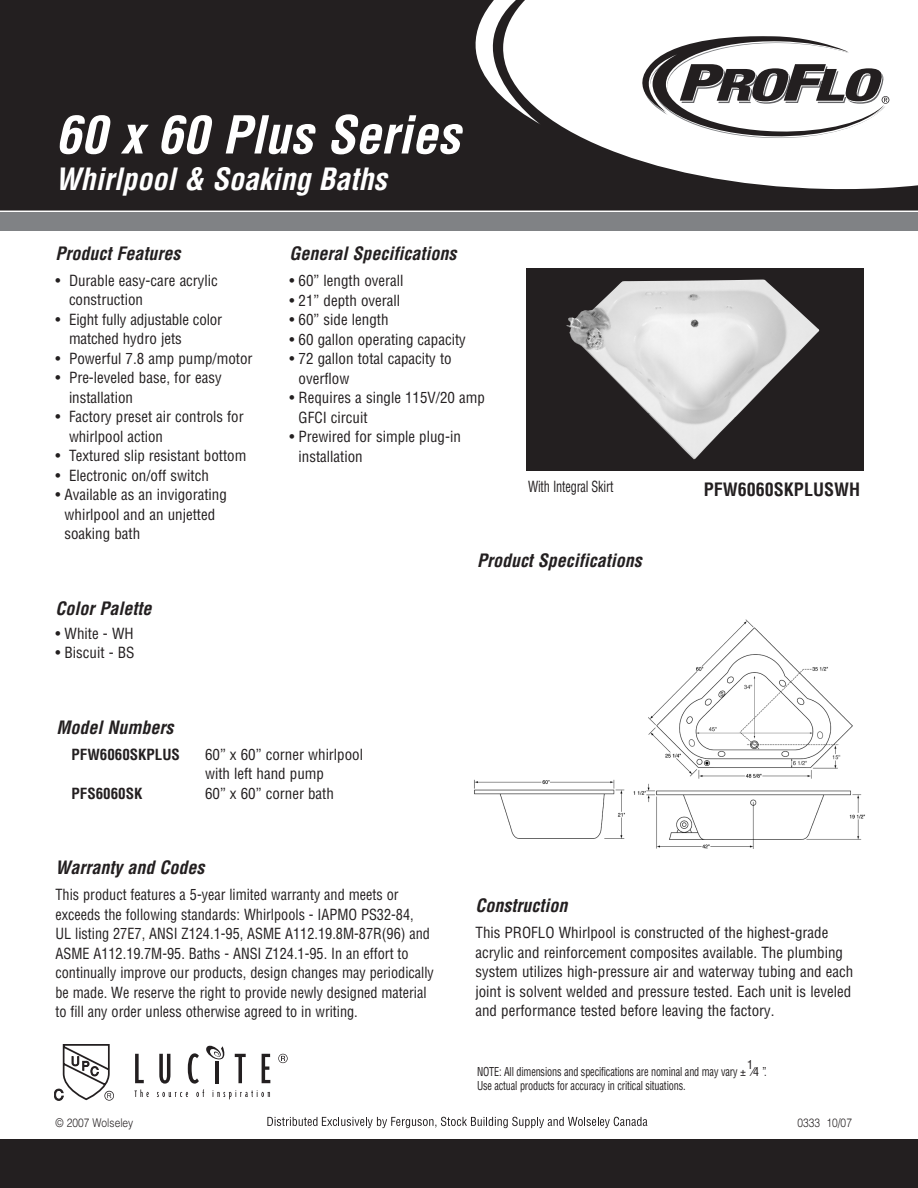
<style>
.page{position:relative;width:918px;height:1188px;background:#fff}
.page>*{position:absolute;margin:0;border:0;box-sizing:border-box;transform-origin:0 0}
.t1{font:italic 700 condensed 51px "Helvetica";color:#fff}
.t2{font:italic 700 condensed 30px "Helvetica";color:#fff}
.t3{font:italic 700 condensed 18px "Helvetica";color:#231f20}
.t4{font:700 condensed 18px "Helvetica";color:#231f20}
.PROFLO_COPY_ONE_SIDE{font:condensed 15px/19.5px "Helvetica";color:#231f20}
.PROFLO_COPY_ONE_SIDE-2{font:condensed 15px/19.5px "Helvetica";color:#231f20;scale:.95 1}
.PROFLO_COPY_ONE_SIDE-3{font:700 condensed 15px "Helvetica";color:#231f20}
.PROFLO_COPY_ONE_SIDE-4{font:condensed 15px "Helvetica";color:#231f20;scale:.82 1}
.t5{font:condensed 12px "Helvetica";letter-spacing:-.015em;color:#231f20;scale:.85 1}
.ROC_BACK_BODY{font:300 12px "Helvetica";color:#231f20;scale:.85 1}
.t6{font:condensed 12px "Helvetica";letter-spacing:-.015em;color:#231f20}
</style>
<div class="page">
<svg style="left:0;top:0;width:918px;height:211px;fill:#231f20"></svg>
<div style="left:0;top:1139px;width:918px;height:49px;background:#231f20"></div>
<svg style="left:626px;top:36px;width:263px;height:103px"></svg>
<div style="left:526px;top:269px;width:338px;height:202px;background:#231f20"></div>
<img style="left:566px;top:279px;width:253px;height:181px">
<img style="left:474px;top:619px;width:391px;height:229px">
<div style="left:0;top:212px;width:918px;height:18px;background:#808285"></div>
<svg style="left:135px;top:1054px;width:9px;height:29px"></svg>
<svg style="left:135px;top:1090px;width:14px;height:7px"></svg>
<svg style="left:157px;top:1045px;width:113px;height:54px"></svg>
<svg style="left:278px;top:1054px;width:10px;height:9px"></svg>
<svg style="left:267px;top:1117px;width:380px;height:11px"></svg>
<svg style="left:54px;top:1044px;width:60px;height:57px"></svg>
<p class="t1" style="left:56px;top:104px;width:406px">60 x 60 Plus Series</p>
<p class="t2" style="left:56px;top:160px;width:333px">Whirlpool &amp; Soaking Baths</p>
<p class="t3" style="left:56px;top:242px;width:126px">Product Features</p>
<p class="PROFLO_COPY_ONE_SIDE" style="left:56px;top:270px;width:164px">• Durable easy-care acrylic</p>
<p class="PROFLO_COPY_ONE_SIDE" style="left:69px;top:290px;width:76px">construction</p>
<p class="PROFLO_COPY_ONE_SIDE" style="left:56px;top:309px;width:168px">• Eight fully adjustable color</p>
<p class="PROFLO_COPY_ONE_SIDE" style="left:69px;top:329px;width:114px">matched hydro jets</p>
<p class="PROFLO_COPY_ONE_SIDE" style="left:56px;top:348px;width:199px">• Powerful 7.8 amp pump/motor</p>
<p class="PROFLO_COPY_ONE_SIDE" style="left:56px;top:368px;width:168px">• Pre-leveled base, for easy</p>
<p class="PROFLO_COPY_ONE_SIDE" style="left:69px;top:387px;width:66px">installation</p>
<p class="PROFLO_COPY_ONE_SIDE" style="left:56px;top:407px;width:190px">• Factory preset air controls for</p>
<p class="PROFLO_COPY_ONE_SIDE" style="left:69px;top:426px;width:95px">whirlpool action</p>
<p class="PROFLO_COPY_ONE_SIDE" style="left:56px;top:446px;width:192px">• Textured slip resistant bottom</p>
<p class="PROFLO_COPY_ONE_SIDE" style="left:56px;top:465px;width:155px">• Electronic on/off switch</p>
<p class="PROFLO_COPY_ONE_SIDE" style="left:56px;top:485px;width:173px">• Available as an invigorating</p>
<p class="PROFLO_COPY_ONE_SIDE" style="left:64px;top:504px;width:152px">whirlpool and an unjetted</p>
<p class="PROFLO_COPY_ONE_SIDE" style="left:64px;top:524px;width:77px">soaking bath</p>
<p class="t3" style="left:290px;top:243px;width:168px">General Specifications</p>
<p class="PROFLO_COPY_ONE_SIDE" style="left:290px;top:271px;width:116px">• 60” length overall</p>
<p class="PROFLO_COPY_ONE_SIDE" style="left:290px;top:290px;width:112px">• 21” depth overall</p>
<p class="PROFLO_COPY_ONE_SIDE" style="left:290px;top:310px;width:101px">• 60” side length</p>
<p class="PROFLO_COPY_ONE_SIDE" style="left:290px;top:329px;width:178px">• 60 gallon operating capacity</p>
<p class="PROFLO_COPY_ONE_SIDE" style="left:290px;top:349px;width:164px">• 72 gallon total capacity to</p>
<p class="PROFLO_COPY_ONE_SIDE" style="left:299px;top:368px;width:52px">overflow</p>
<p class="PROFLO_COPY_ONE_SIDE" style="left:290px;top:388px;width:197px">• Requires a single 115V/20 amp</p>
<p class="PROFLO_COPY_ONE_SIDE" style="left:299px;top:407px;width:71px">GFCI circuit</p>
<p class="PROFLO_COPY_ONE_SIDE" style="left:290px;top:427px;width:173px">• Prewired for simple plug-in</p>
<p class="PROFLO_COPY_ONE_SIDE" style="left:299px;top:446px;width:66px">installation</p>
<p class="PROFLO_COPY_ONE_SIDE-4" style="left:528px;top:477px;width:106px">With Integral Skirt</p>
<p class="t3" style="left:56px;top:597px;width:97px">Color Palette</p>
<p class="PROFLO_COPY_ONE_SIDE" style="left:56px;top:623px;width:80px">• White - WH</p>
<p class="PROFLO_COPY_ONE_SIDE" style="left:56px;top:643px;width:81px">• Biscuit - BS</p>
<p class="t3" style="left:57px;top:716px;width:118px">Model Numbers</p>
<p class="PROFLO_COPY_ONE_SIDE-3" style="left:72px;top:745px;width:110px">PFW6060SKPLUS</p>
<p class="PROFLO_COPY_ONE_SIDE" style="left:205px;top:744px;width:160px">60” x 60” corner whirlpool</p>
<p class="PROFLO_COPY_ONE_SIDE" style="left:205px;top:764px;width:121px">with left hand pump</p>
<p class="PROFLO_COPY_ONE_SIDE-3" style="left:72px;top:784px;width:72px">PFS6060SK</p>
<p class="PROFLO_COPY_ONE_SIDE" style="left:205px;top:783px;width:130px">60” x 60” corner bath</p>
<p class="t3" style="left:477px;top:549px;width:166px">Product Specifications</p>
<p class="t4" style="left:704px;top:479px;width:158px">PFW6060SKPLUSWH</p>
<p class="t3" style="left:56px;top:857px;width:150px">Warranty and Codes</p>
<p class="PROFLO_COPY_ONE_SIDE-2" style="left:56px;top:885px;width:400px">This product features a 5-year limited warranty and meets or exceeds the following standards: Whirlpools - IAPMO PS32-84,<br>UL listing 27E7, ANSI Z124.1-95, ASME A112.19.8M-87R(96) and ASME A112.19.7M-95. Baths - ANSI Z124.1-95. In an effort to continually improve our products, design changes may periodically be made. We reserve the right to provide newly designed material to fill any order unless otherwise agreed to in writing.</p>
<p class="t3" style="left:476px;top:895px;width:93px">Construction</p>
<p class="PROFLO_COPY_ONE_SIDE" style="left:476px;top:923px;width:379px">This PROFLO Whirlpool is constructed of the highest-grade acrylic and reinforcement composites available. The plumbing system utilizes high-pressure air and waterway tubing and each joint is solvent welded and pressure tested. Each unit is leveled and performance tested before leaving the factory.</p>
<p class="t6" style="left:747px;top:1057px;width:7px">1</p>
<p class="t6" style="left:752px;top:1064px;width:16px">⁄4 ”.</p>
<p class="t5" style="left:477px;top:1064px;width:318px">NOTE: All dimensions and specifications are nominal and may vary ±</p>
<p class="t5" style="left:477px;top:1078px;width:247px">Use actual products for accuracy in critical situations.</p>
<p class="ROC_BACK_BODY" style="left:56px;top:1115px;width:93px">© 2007 Wolseley</p>
<p class="ROC_BACK_BODY" style="left:798px;top:1115px;width:66px">0333 10/07</p>
</div>
